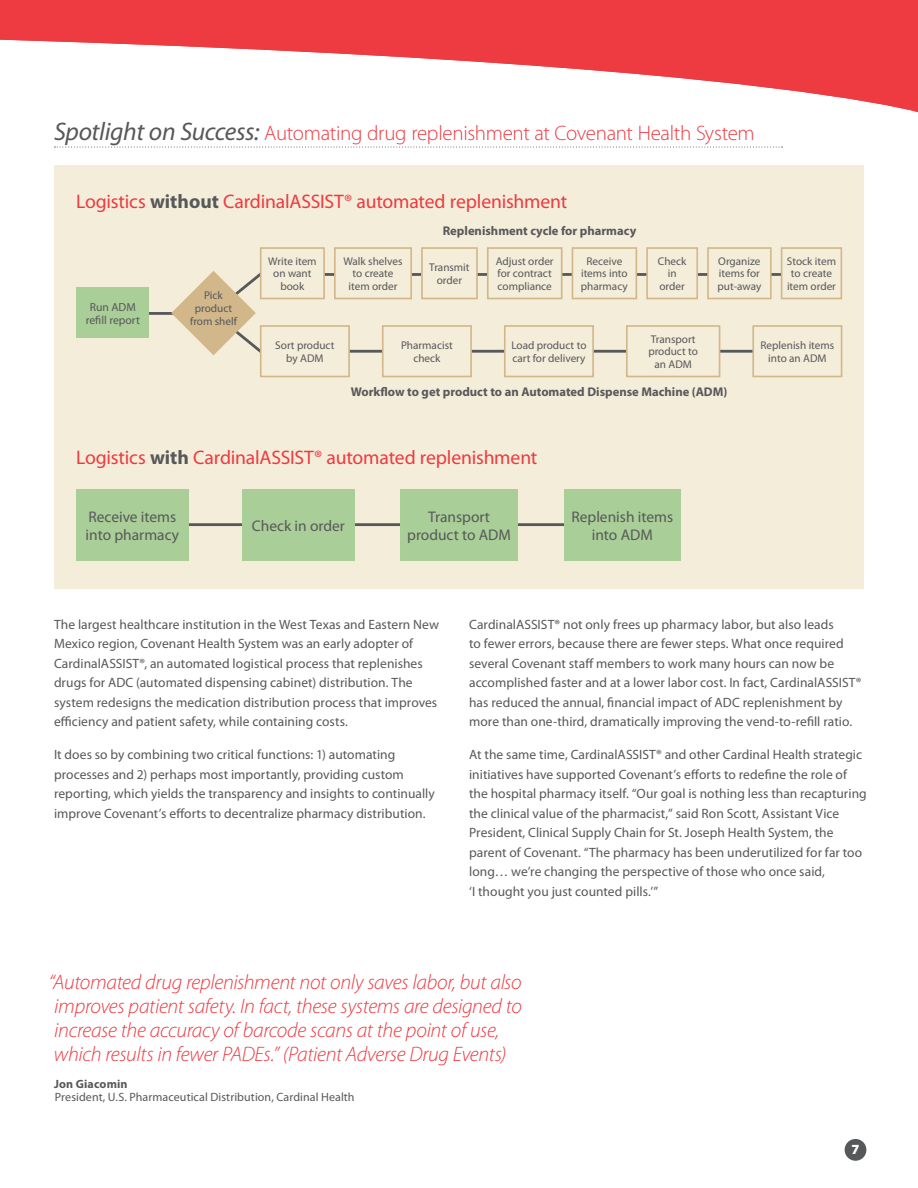
<style>
.page{position:relative;width:918px;height:1188px;background:#fff}
.page>*{position:absolute;margin:0;border:0;box-sizing:border-box;transform-origin:0 0}
.Body_Copy{font:italic 300 21px/24px "Myriad Pro";letter-spacing:-.015em;color:#ee3a41}
.Double_Rule_Subheade{font:300 21px "Myriad Pro";letter-spacing:-.015em;color:#ee3a41}
.t1{font:19.65px "Myriad Pro";letter-spacing:-.01em;color:#ee3a41}
.t2{font:15.45px/18.3px "Myriad Pro";color:#57585a;text-align:center}
.t3{font:900 14.1px "Myriad Pro";color:#fff}
.Body_Copy-2{font:13.5px/19.5px "Myriad Pro";letter-spacing:.005em;color:#57585a}
.t4{font:700 12.6px "Myriad Pro";color:#57585a}
.Body_Copy-3{font:12px "Myriad Pro";letter-spacing:.005em;color:#57585a}
.Body_Copy-4{font:700 12px "Myriad Pro";letter-spacing:.015em;color:#57585a}
.t5{font:11.7px/13.2px "Myriad Pro";color:#57585a;text-align:center}
.t6{font:11.25px/12.6px "Myriad Pro";color:#57585a;text-align:center}
.s1{font-weight:400;font-style:italic;font-size:25.5px;color:#57585a}
.s2{font-weight:700;color:#57585a}
</style>
<div class="page">
<div style="left:845px;top:1139px;width:21px;height:22px;background:#57585a;border-radius:50%"></div>
<div style="left:54px;top:165px;width:810px;height:423px;background:#f4edda"></div>
<hr style="left:128px;top:523px;width:519px;height:3px;background:#57585a">
<div style="left:76px;top:489px;width:112px;height:72px;background:#a9ce97"></div>
<div style="left:564px;top:489px;width:116px;height:72px;background:#a9ce97"></div>
<div style="left:400px;top:489px;width:118px;height:72px;background:#a9ce97"></div>
<div style="left:242px;top:489px;width:112px;height:72px;background:#a9ce97"></div>
<hr style="left:313px;top:273px;width:515px;height:3px;background:#57585a">
<hr style="left:299px;top:350px;width:480px;height:3px;background:#57585a">
<hr style="left:141px;top:312px;width:43px;height:3px;background:#57585a">
<svg style="left:171px;top:271px;width:95px;height:84px"></svg>
<div style="left:261px;top:248px;width:63px;height:51px;background:#f4edda"></div>
<div style="left:260px;top:247px;width:65px;height:52px;border:2px solid #d2b78a"></div>
<div style="left:335px;top:248px;width:76px;height:51px;background:#f4edda"></div>
<div style="left:334px;top:247px;width:78px;height:52px;border:2px solid #d2b78a"></div>
<div style="left:422px;top:248px;width:55px;height:51px;background:#f4edda"></div>
<div style="left:421px;top:247px;width:57px;height:52px;border:2px solid #d2b78a"></div>
<div style="left:488px;top:248px;width:74px;height:51px;background:#f4edda"></div>
<div style="left:487px;top:247px;width:76px;height:52px;border:2px solid #d2b78a"></div>
<div style="left:572px;top:248px;width:64px;height:51px;background:#f4edda"></div>
<div style="left:572px;top:247px;width:65px;height:52px;border:2px solid #d2b78a"></div>
<div style="left:782px;top:248px;width:59px;height:51px;background:#f4edda"></div>
<div style="left:781px;top:247px;width:61px;height:52px;border:2px solid #d2b78a"></div>
<div style="left:261px;top:326px;width:88px;height:50px;background:#f4edda"></div>
<div style="left:260px;top:325px;width:90px;height:52px;border:2px solid #d2b78a"></div>
<div style="left:383px;top:326px;width:88px;height:50px;background:#f4edda"></div>
<div style="left:382px;top:325px;width:90px;height:52px;border:2px solid #d2b78a"></div>
<div style="left:505px;top:326px;width:88px;height:50px;background:#f4edda"></div>
<div style="left:504px;top:325px;width:90px;height:52px;border:2px solid #d2b78a"></div>
<div style="left:647px;top:248px;width:50px;height:51px;background:#f4edda"></div>
<div style="left:646px;top:247px;width:52px;height:52px;border:2px solid #d2b78a"></div>
<div style="left:708px;top:248px;width:63px;height:51px;background:#f4edda"></div>
<div style="left:707px;top:247px;width:65px;height:52px;border:2px solid #d2b78a"></div>
<div style="left:753px;top:326px;width:89px;height:50px;background:#f4edda"></div>
<div style="left:752px;top:325px;width:90px;height:52px;border:2px solid #d2b78a"></div>
<div style="left:627px;top:326px;width:93px;height:50px;background:#f4edda"></div>
<div style="left:626px;top:325px;width:94px;height:52px;border:2px solid #d2b78a"></div>
<div style="left:76px;top:288px;width:73px;height:50px;background:#a9ce97"></div>
<svg style="left:54px;top:147px;width:728px;height:1px"></svg>
<svg style="left:0;top:0;width:918px;height:112px;fill:#ee3a41"></svg>
<p class="Double_Rule_Subheade" style="left:54px;top:121px;width:702px"><span class="s1">Spotlight on Success:</span> Automating drug replenishment at Covenant Health System</p>
<p class="t1" style="left:76px;top:191px;width:493px">Logistics <span class="s2">without</span> CardinalASSIST® automated replenishment</p>
<p class="t5" style="left:86px;top:300px;width:56px">Run ADM refill report</p>
<p class="t6" style="left:190px;top:290px;width:48px">Pick product from shelf</p>
<p class="t4" style="left:443px;top:224px;width:195px">Replenishment cycle for pharmacy</p>
<p class="t6" style="left:268px;top:255px;width:50px">Write item on want book</p>
<p class="t6" style="left:343px;top:255px;width:61px">Walk shelves to create item order</p>
<p class="t6" style="left:429px;top:261px;width:42px">Transmit order</p>
<p class="t6" style="left:496px;top:255px;width:59px;text-align:left">Adjust order for contract compliance</p>
<p class="t6" style="left:581px;top:255px;width:49px">Receive items into pharmacy</p>
<p class="t6" style="left:787px;top:255px;width:51px">Stock item to create item order</p>
<p class="t6" style="left:658px;top:255px;width:30px">Check in order</p>
<p class="t6" style="left:718px;top:255px;width:45px;text-align:left">Organize items for put-away</p>
<p class="t6" style="left:275px;top:339px;width:61px">Sort product by ADM</p>
<p class="t6" style="left:401px;top:339px;width:53px">Pharmacist check</p>
<p class="t6" style="left:511px;top:339px;width:77px;text-align:left">Load product to cart for delivery</p>
<p class="t6" style="left:648px;top:333px;width:51px">Transport product to an ADM</p>
<p class="t4" style="left:351px;top:385px;width:378px">Workflow to get product to an Automated Dispense Machine (ADM)</p>
<p class="t6" style="left:760px;top:339px;width:75px">Replenish items into an ADM</p>
<p class="t1" style="left:76px;top:447px;width:463px">Logistics <span class="s2">with</span> CardinalASSIST® automated replenishment</p>
<p class="t2" style="left:86px;top:508px;width:95px;text-align:left">Receive items into pharmacy</p>
<p class="t2" style="left:571px;top:508px;width:103px">Replenish items into ADM</p>
<p class="t2" style="left:407px;top:508px;width:105px">Transport product to ADM</p>
<p class="t2" style="left:252px;top:517px;width:94px">Check in order</p>
<p class="Body_Copy-2" style="left:54px;top:615px;width:386px">The largest healthcare institution in the West Texas and Eastern New Mexico region, Covenant Health System was an early adopter of CardinalASSIST®, an automated logistical process that replenishes drugs for ADC (automated dispensing cabinet) distribution. The system redesigns the medication distribution process that improves efficiency and patient safety, while containing costs.</p>
<p class="Body_Copy-2" style="left:54px;top:745px;width:382px">It does so by combining two critical functions: 1) automating processes and 2) perhaps most importantly, providing custom reporting, which yields the transparency and insights to continually improve Covenant’s efforts to decentralize pharmacy distribution.</p>
<p class="Body_Copy-2" style="left:469px;top:615px;width:394px">CardinalASSIST® not only frees up pharmacy labor, but also leads<br>to fewer errors, because there are fewer steps. What once required several Covenant staff members to work many hours can now be accomplished faster and at a lower labor cost. In fact, CardinalASSIST® has reduced the annual, financial impact of ADC replenishment by more than one-third, dramatically improving the vend-to-refill ratio.</p>
<p class="Body_Copy-2" style="left:469px;top:745px;width:399px">At the same time, CardinalASSIST® and other Cardinal Health strategic initiatives have supported Covenant’s efforts to redefine the role of the hospital pharmacy itself. “Our goal is nothing less than recapturing the clinical value of the pharmacist,” said Ron Scott, Assistant Vice President, Clinical Supply Chain for St. Joseph Health System, the parent of Covenant. “The pharmacy has been underutilized for far too long… we’re changing the perspective of those who once said,<br>‘I thought you just counted pills.’”</p>
<p class="Body_Copy" style="left:49px;top:970px;width:474px">“Automated drug replenishment not only saves labor, but also improves patient safety. In fact, these systems are designed to increase the accuracy of barcode scans at the point of use, which results in fewer PADEs.” (Patient Adverse Drug Events)</p>
<p class="Body_Copy-4" style="left:54px;top:1077px;width:75px">Jon Giacomin</p>
<p class="Body_Copy-3" style="left:55px;top:1091px;width:301px">President, U.S. Pharmaceutical Distribution, Cardinal Health</p>
<p class="t3" style="left:851px;top:1142px;width:10px">7</p>
</div>
